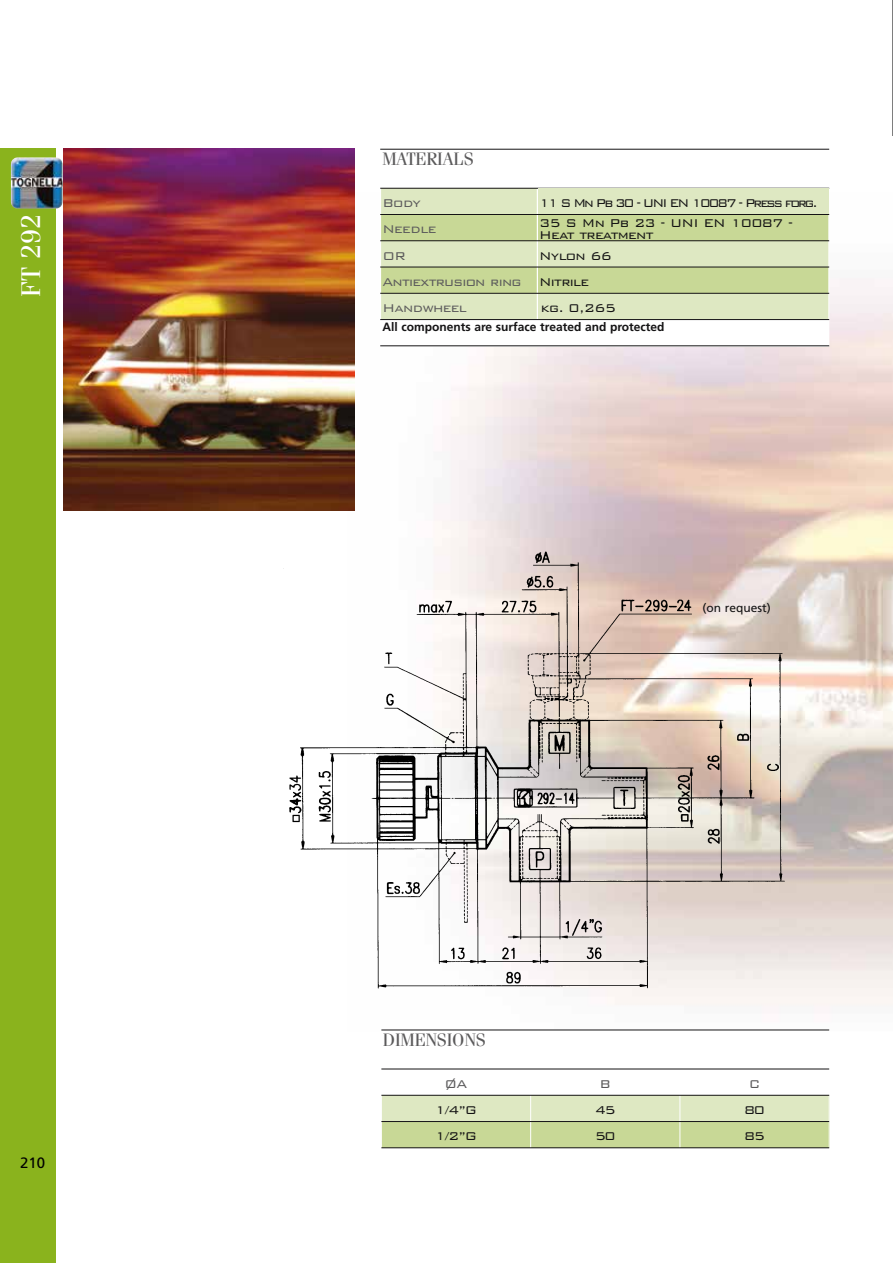
<style>
.page{position:relative;width:893px;height:1263px;background:#fff}
.page>*{position:absolute;margin:0;border:0;box-sizing:border-box;transform-origin:0 0}
.t1{font:27px "Fenice";color:#fff}
.t2{font:18px "Fenice";letter-spacing:-.01em;color:#5b5a5b}
.t3{font:300 15px/26.2px "Bank Gothic BT";letter-spacing:-.05em;color:#5b5a5b}
.t4{font:300 15px/12px "Bank Gothic BT";letter-spacing:-.05em;color:#141314}
.t5{font:300 15px "Bank Gothic BT";letter-spacing:-.14em;color:#141314;scale:.95 1}
.t6{font:300 15px "Bank Gothic BT";letter-spacing:-.1em;color:#141314}
.t7{font:15px "Frutiger";color:#000}
.t8{font:700 12px "Frutiger";color:#141314}
.t9{font:12px "Frutiger";color:#141314}
.s1{color:#141314}
</style>
<div class="page">
<hr style="left:892px;top:0;width:1px;height:1263px;background:#000">
<div style="left:64px;top:137px;width:829px;height:1126px;background:#fff"></div>
<img style="left:347px;top:214px;width:546px;height:792px">
<div style="left:0;top:149px;width:55px;height:1114px;background:#8ab31d"></div>
<img style="left:11px;top:157px;width:52px;height:52px">
<div style="left:381px;top:189px;width:156px;height:25px;background:#dee8c2"></div>
<div style="left:381px;top:215px;width:156px;height:25px;background:#c8d896"></div>
<div style="left:538px;top:211px;width:290px;height:32px;background:#c8d896"></div>
<div style="left:381px;top:241px;width:156px;height:26px;background:#dee8c2"></div>
<div style="left:538px;top:241px;width:290px;height:26px;background:#dee8c2"></div>
<div style="left:381px;top:267px;width:156px;height:26px;background:#c8d896"></div>
<div style="left:538px;top:267px;width:290px;height:26px;background:#c8d896"></div>
<div style="left:381px;top:294px;width:156px;height:25px;background:#dee8c2"></div>
<div style="left:538px;top:294px;width:290px;height:25px;background:#dee8c2"></div>
<div style="left:381px;top:320px;width:447px;height:25px;background:#fff"></div>
<hr style="left:380px;top:149px;width:1px;height:197px;background:#fff">
<hr style="left:537px;top:188px;width:1px;height:132px;background:#fff">
<hr style="left:828px;top:149px;width:1px;height:197px;background:#fff">
<hr style="left:380px;top:149px;width:449px;height:1px;background:#141314">
<hr style="left:380px;top:188px;width:449px;height:1px;background:#141314">
<hr style="left:380px;top:214px;width:449px;height:1px;background:#141314">
<hr style="left:380px;top:240px;width:449px;height:1px;background:#141314">
<hr style="left:380px;top:267px;width:449px;height:1px;background:#141314">
<hr style="left:380px;top:293px;width:449px;height:1px;background:#141314">
<hr style="left:380px;top:319px;width:449px;height:1px;background:#141314">
<hr style="left:380px;top:345px;width:449px;height:1px;background:#141314">
<img style="left:64px;top:149px;width:291px;height:361px">
<img style="left:283px;top:550px;width:521px;height:439px">
<div style="left:381px;top:1096px;width:150px;height:25px;background:#dee8c2"></div>
<div style="left:531px;top:1096px;width:149px;height:25px;background:#dee8c2"></div>
<div style="left:680px;top:1096px;width:149px;height:25px;background:#dee8c2"></div>
<div style="left:381px;top:1122px;width:150px;height:25px;background:#c8d896"></div>
<div style="left:531px;top:1122px;width:149px;height:25px;background:#c8d896"></div>
<div style="left:680px;top:1122px;width:149px;height:25px;background:#c8d896"></div>
<hr style="left:381px;top:1029px;width:1px;height:119px;background:#fff">
<hr style="left:530px;top:1068px;width:1px;height:80px;background:#fff">
<hr style="left:680px;top:1068px;width:1px;height:80px;background:#fff">
<hr style="left:381px;top:1029px;width:448px;height:1px;background:#141314">
<hr style="left:381px;top:1068px;width:448px;height:1px;background:#141314">
<hr style="left:381px;top:1095px;width:448px;height:1px;background:#141314">
<hr style="left:381px;top:1121px;width:448px;height:1px;background:#141314">
<hr style="left:381px;top:1147px;width:448px;height:1px;background:#141314">
<div style="left:538px;top:189px;width:290px;height:25px;background:#dee8c2"></div>
<h1 class="t1" style="left:15px;top:297px;width:84px;rotate:-90deg">FT 292</h1>
<p class="t7" style="left:20px;top:1154px;width:27px">210</p>
<p class="t2" style="left:382px;top:148px;width:25px">MATERIAL</p>
<p class="t2" style="left:464px;top:148px;width:12px">S</p>
<p class="t3" style="left:382px;top:190px;width:55px">Body<br>Needle</p>
<p class="t5" style="left:539px;top:195px;width:295px">11 S Mn Pb 30 - UNI EN 10087 - Press forg.</p>
<p class="t4" style="left:539px;top:216px;width:255px">35 S Mn Pb 23 - UNI EN 10087 -<br>Heat treatment</p>
<p class="t3" style="left:382px;top:242px;width:231px;text-indent:157px"><span class="s1">Nylon 66<br></span>Antiextrusion ring <span class="s1">Nitrile<br></span>Handwheel</p>
<p class="t3" style="left:382px;top:242px;width:25px">OR</p>
<p class="t6" style="left:541px;top:300px;width:77px">kg. 0,265</p>
<p class="t8" style="left:382px;top:320px;width:284px">All components are surface treated and protected</p>
<p class="t9" style="left:702px;top:601px;width:70px">(on request)</p>
<p class="t2" style="left:383px;top:1029px;width:105px">DIMENSIONS</p>
<p class="t3" style="left:445px;top:1070px;width:24px">ØA</p>
<p class="t3" style="left:600px;top:1070px;width:13px">B</p>
<p class="t3" style="left:749px;top:1070px;width:13px">C</p>
<p class="t6" style="left:435px;top:1102px;width:44px">1/4”G</p>
<p class="t6" style="left:595px;top:1102px;width:22px">45</p>
<p class="t6" style="left:744px;top:1102px;width:22px">80</p>
<p class="t6" style="left:435px;top:1128px;width:44px">1/2”G</p>
<p class="t6" style="left:595px;top:1128px;width:22px">50</p>
<p class="t6" style="left:744px;top:1128px;width:22px">85</p>
</div>
